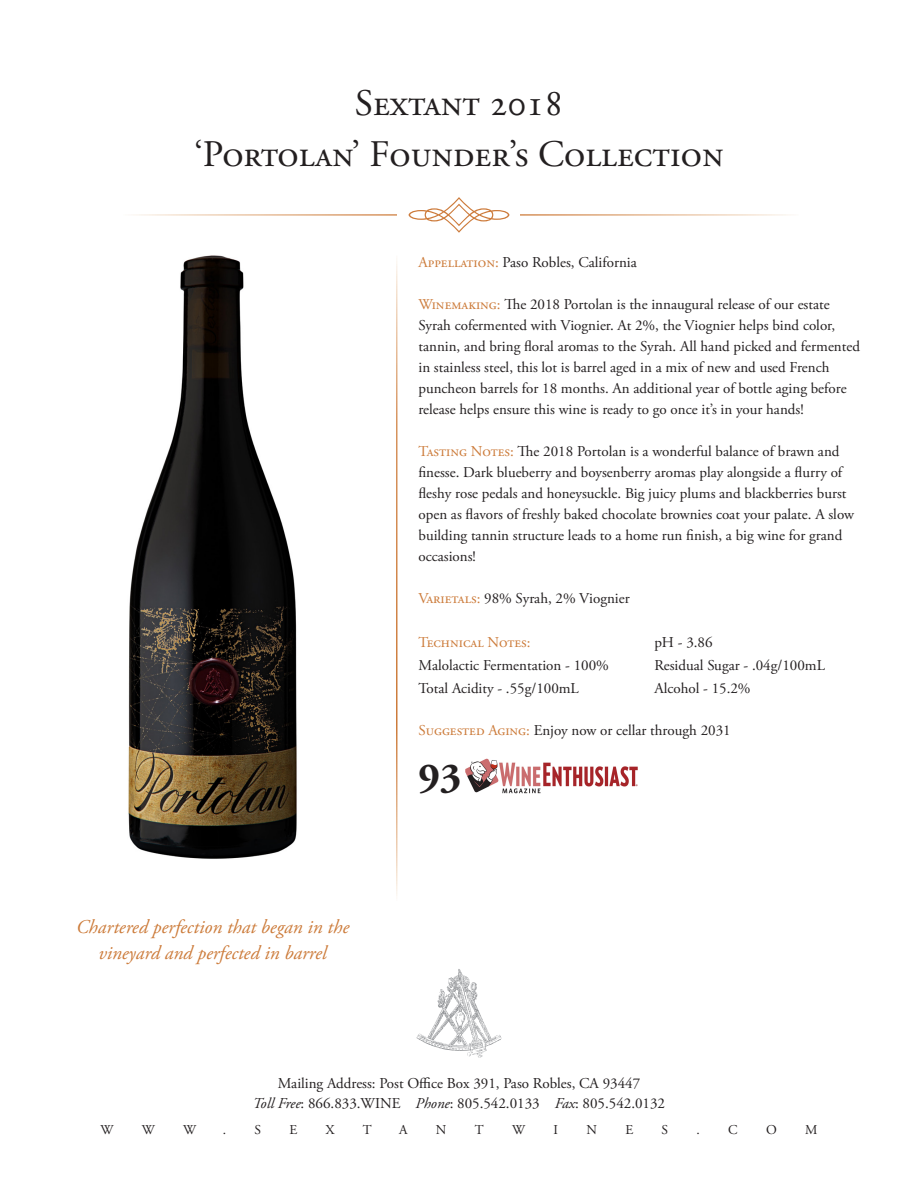
<style>
.page{position:relative;width:918px;height:1188px;background:#fff}
.page>*{position:absolute;margin:0;border:0;box-sizing:border-box;transform-origin:0 0}
.t1{font:700 41.25px "Adobe Garamond Pro";color:#231f20}
.t2{font:37.5px "Adobe Garamond Pro";color:#231f20}
.t3{font:italic 19.5px/25.5px "Adobe Garamond Pro";color:#cc7b3a;text-align:center}
.t4{font:15px/21px "Adobe Garamond Pro";color:#231f20}
.t5{font:15px "Adobe Garamond Pro";color:#cc7b3a}
.t6{font:13.5px "Adobe Garamond Pro";color:#231f20}
.s1{color:#cc7b3a}
.s2{font-style:italic}
</style>
<div class="page">
<svg style="left:409px;top:197px;width:100px;height:36px"></svg>
<svg style="left:417px;top:969px;width:84px;height:88px"></svg>
<img style="left:128px;top:255px;width:169px;height:604px">
<img style="left:465px;top:759px;width:173px;height:35px">
<p class="t2" style="left:355px;top:81px;width:210px">Sextant 2018</p>
<p class="t2" style="left:194px;top:132px;width:531px">‘Portolan’ Founder’s Collection</p>
<p class="t4" style="left:418px;top:253px;width:220px"><span class="s1">Appellation:</span> Paso Robles, California</p>
<p class="t4" style="left:418px;top:295px;width:443px"><span class="s1">Winemaking:</span> The 2018 Portolan is the innaugural release of our estate Syrah cofermented with Viognier. At 2%, the Viognier helps bind color, tannin, and bring floral aromas to the Syrah. All hand picked and fermented in stainless steel, this lot is barrel aged in a mix of new and used French puncheon barrels for 18 months. An additional year of bottle aging before release helps ensure this wine is ready to go once it’s in your hands!</p>
<p class="t4" style="left:418px;top:442px;width:437px"><span class="s1">Tasting Notes:</span> The 2018 Portolan is a wonderful balance of brawn and finesse. Dark blueberry and boysenberry aromas play alongside a flurry of fleshy rose pedals and honeysuckle. Big juicy plums and blackberries burst open as flavors of freshly baked chocolate brownies coat your palate. A slow building tannin structure leads to a home run finish, a big wine for grand occasions!</p>
<p class="t4" style="left:418px;top:589px;width:213px"><span class="s1">Varietals:</span> 98% Syrah, 2% Viognier</p>
<p class="t5" style="left:418px;top:633px;width:114px">Technical Notes:</p>
<p class="t4" style="left:654px;top:633px;width:60px">pH - 3.86</p>
<p class="t4" style="left:418px;top:655px;width:192px">Malolactic Fermentation - 100%</p>
<p class="t4" style="left:654px;top:655px;width:172px">Residual Sugar - .04g/100mL</p>
<p class="t4" style="left:418px;top:678px;width:162px">Total Acidity - .55g/100mL</p>
<p class="t4" style="left:654px;top:678px;width:98px">Alcohol - 15.2%</p>
<p class="t4" style="left:418px;top:720px;width:314px"><span class="s1">Suggested Aging:</span> Enjoy now or cellar through 2031</p>
<p class="t3" style="left:76px;top:915px;width:275px">Chartered perfection that began in the vineyard and perfected in barrel</p>
<p class="t1" style="left:418px;top:754px;width:44px">93</p>
<p class="t4" style="left:253px;top:1074px;width:414px;line-height:19.5px;text-align:center">Mailing Address: Post Office Box 391, Paso Robles, CA 93447<br><span class="s2">Toll Free</span>: 866.833.WINE <span class="s2">Phone</span>: 805.542.0133 <span class="s2">Fax</span>: 805.542.0132</p>
<p class="t6" style="left:101px;top:1122px;width:14px">W</p>
<p class="t6" style="left:142px;top:1122px;width:14px">W</p>
<p class="t6" style="left:183px;top:1122px;width:14px">W</p>
<p class="t6" style="left:223px;top:1122px;width:5px">.</p>
<p class="t6" style="left:255px;top:1122px;width:8px">S</p>
<p class="t6" style="left:290px;top:1122px;width:9px">E</p>
<p class="t6" style="left:326px;top:1122px;width:10px">X</p>
<p class="t6" style="left:363px;top:1122px;width:10px">T</p>
<p class="t6" style="left:399px;top:1122px;width:10px">A</p>
<p class="t6" style="left:436px;top:1122px;width:12px">N</p>
<p class="t6" style="left:475px;top:1122px;width:10px">T</p>
<p class="t6" style="left:512px;top:1122px;width:14px">W</p>
<p class="t6" style="left:554px;top:1122px;width:6px">I</p>
<p class="t6" style="left:586px;top:1122px;width:12px">N</p>
<p class="t6" style="left:625px;top:1122px;width:9px">E</p>
<p class="t6" style="left:662px;top:1122px;width:8px">S</p>
<p class="t6" style="left:697px;top:1122px;width:5px">.</p>
<p class="t6" style="left:728px;top:1122px;width:11px">C</p>
<p class="t6" style="left:766px;top:1122px;width:12px">O</p>
<p class="t6" style="left:805px;top:1122px;width:14px">M</p>
</div>
